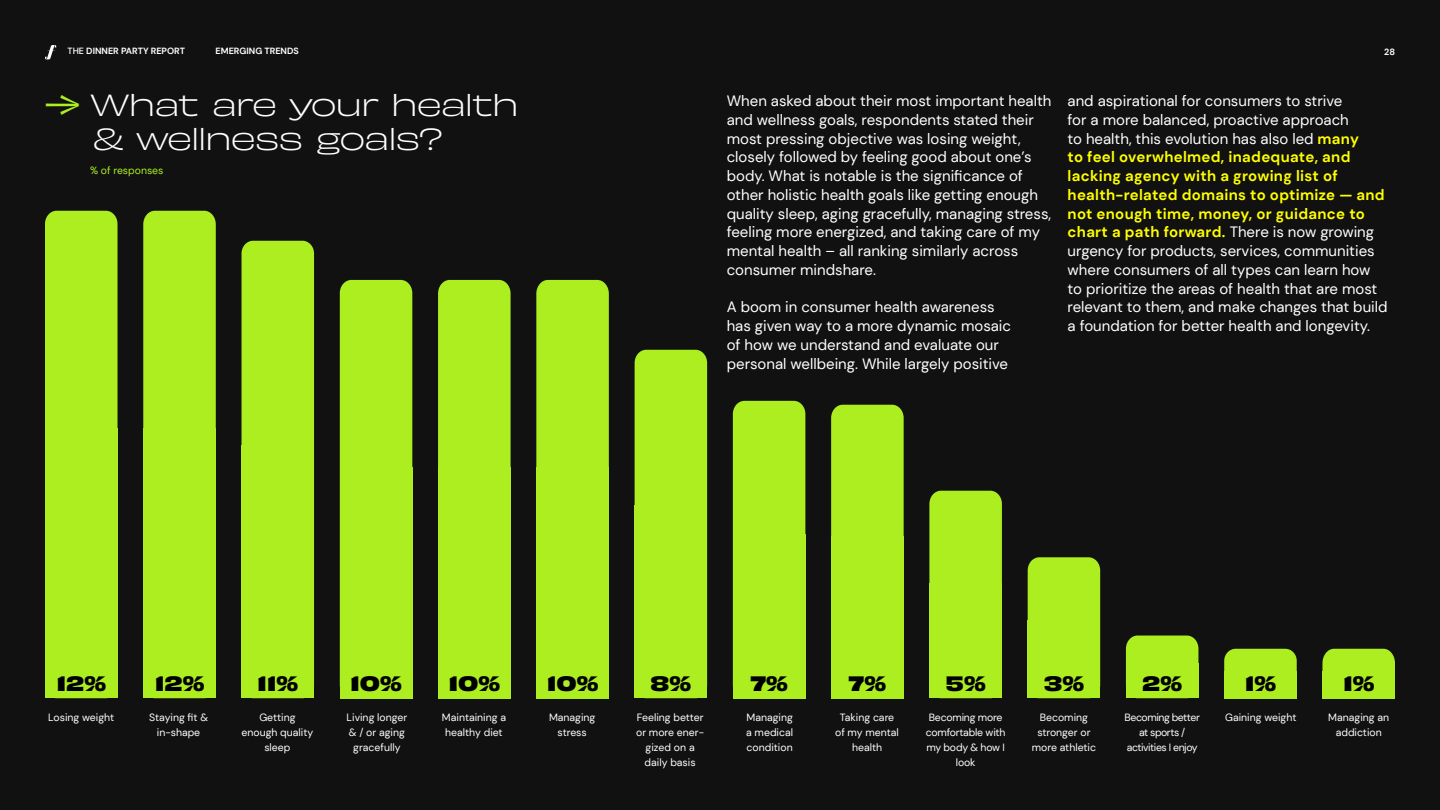
<style>
.page{position:relative;width:1440px;height:810px;background:#111}
.page>*{position:absolute;margin:0;border:0;box-sizing:border-box;transform-origin:0 0}
.callouts_1{font:28.5px/34.2px "Obviously Wide Lght";letter-spacing:-.045em;color:#fff}
.HL_2{font:700 expanded 19.5px "Obviously";color:#000}
.Body_2{font:15px/18.8px "DM Sans";color:#fff}
.Body_1{font:10.5px/15px "DM Sans";color:#fff;text-align:center}
.Body_1-2{font:10.5px/15px "DM Sans";letter-spacing:-.02em;color:#fff;text-align:center}
.Body_1-3{font:10.5px/15px "DM Sans";letter-spacing:-.04em;color:#fff;text-align:center}
.Body_2-2{font:10.5px "DM Sans";color:#acee20}
.Footers{font:700 9px "DM Sans";color:#fff}
.s1{font-weight:500}
.s2{font-family:"Obviously";font-stretch:expanded;color:#acee20}
.s3{font-weight:700;color:#ff0}
</style>
<div class="page">
<svg style="left:45px;top:45px;width:11px;height:14px"></svg>
<div style="left:45px;top:211px;width:73px;height:487px;background:#acee20"></div>
<div style="left:143px;top:211px;width:73px;height:487px;background:#acee20"></div>
<div style="left:242px;top:241px;width:72px;height:457px;background:#acee20;border-radius:12px"></div>
<div style="left:340px;top:280px;width:72px;height:418px;background:#acee20"></div>
<div style="left:438px;top:280px;width:73px;height:418px;background:#acee20"></div>
<div style="left:536px;top:280px;width:73px;height:418px;background:#acee20"></div>
<div style="left:635px;top:350px;width:72px;height:348px;background:#acee20"></div>
<div style="left:733px;top:401px;width:72px;height:297px;background:#acee20"></div>
<div style="left:831px;top:405px;width:73px;height:293px;background:#acee20"></div>
<div style="left:929px;top:491px;width:73px;height:207px;background:#acee20"></div>
<div style="left:1028px;top:557px;width:72px;height:141px;background:#acee20"></div>
<div style="left:1126px;top:636px;width:72px;height:62px;background:#acee20"></div>
<div style="left:1224px;top:671px;width:73px;height:27px;background:#acee20"></div>
<div style="left:1224px;top:649px;width:73px;height:49px;background:#acee20;border-radius:12px"></div>
<div style="left:1322px;top:649px;width:73px;height:49px;background:#acee20"></div>
<p class="Footers" style="left:68px;top:45px;width:119px"><span class="s1">THE</span> DINNER PARTY REPORT</p>
<p class="Footers" style="left:1384px;top:46px;width:12px">28</p>
<p class="Footers" style="left:216px;top:45px;width:85px">EMERGING TRENDS</p>
<p class="callouts_1" style="left:93px;top:86px;width:427px;text-indent:-48px"><span class="s2">→</span> What are your health &amp; wellness goals?</p>
<p class="Body_2-2" style="left:90px;top:164px;width:75px">% of responses</p>
<p class="Body_2" style="left:727px;top:91px;width:326px">When asked about their most important health and wellness goals, respondents stated their most pressing objective was losing weight, closely followed by feeling good about one’s body. What is notable is the significance of other holistic health goals like getting enough quality sleep, aging gracefully, managing stress, feeling more energized, and taking care of my mental health – all ranking similarly across consumer mindshare.</p>
<p class="Body_2" style="left:727px;top:298px;width:286px">A boom in consumer health awareness has given way to a more dynamic mosaic of how we understand and evaluate our personal wellbeing. While largely positive</p>
<p class="Body_2" style="left:1068px;top:91px;width:321px">and aspirational for consumers to strive<br>for a more balanced, proactive approach<br>to health, this evolution has also led <span class="s3">many<br>to feel overwhelmed, inadequate, and lacking agency with a growing list of health-related domains to optimize — and not enough time, money, or guidance to chart a path forward.</span> There is now growing urgency for products, services, communities where consumers of all types can learn how to prioritize the areas of health that are most relevant to them, and make changes that build a foundation for better health and longevity.</p>
<p class="HL_2" style="left:56px;top:667px;width:51px">12%</p>
<p class="HL_2" style="left:155px;top:667px;width:51px">12%</p>
<p class="HL_2" style="left:257px;top:667px;width:43px">11%</p>
<p class="HL_2" style="left:350px;top:667px;width:53px">10%</p>
<p class="HL_2" style="left:448px;top:667px;width:53px">10%</p>
<p class="HL_2" style="left:547px;top:667px;width:53px">10%</p>
<p class="HL_2" style="left:651px;top:667px;width:42px">8%</p>
<p class="HL_2" style="left:750px;top:667px;width:39px">7%</p>
<p class="HL_2" style="left:849px;top:667px;width:39px">7%</p>
<p class="HL_2" style="left:946px;top:667px;width:42px">5%</p>
<p class="HL_2" style="left:1044px;top:667px;width:42px">3%</p>
<p class="HL_2" style="left:1142px;top:667px;width:41px">2%</p>
<p class="HL_2" style="left:1245px;top:667px;width:33px">1%</p>
<p class="HL_2" style="left:1343px;top:667px;width:33px">1%</p>
<p class="Body_1" style="left:149px;top:710px;width:61px">Staying fit &amp; in-shape</p>
<p class="Body_1" style="left:442px;top:710px;width:66px">Maintaining a healthy diet</p>
<p class="Body_1" style="left:48px;top:710px;width:67px">Losing weight</p>
<p class="Body_1" style="left:549px;top:710px;width:48px">Managing</p>
<p class="Body_1" style="left:1225px;top:710px;width:73px">Gaining weight</p>
<p class="Body_1" style="left:558px;top:725px;width:31px">stress</p>
<p class="Body_1" style="left:242px;top:710px;width:73px">Getting enough quality sleep</p>
<p class="Body_1" style="left:347px;top:710px;width:62px">Living longer &amp; / or aging gracefully</p>
<p class="Body_1" style="left:636px;top:710px;width:69px">Feeling better or more ener&shy;gized on a daily basis</p>
<p class="Body_1" style="left:746px;top:710px;width:48px;text-align:justify">Managing a medical condition</p>
<p class="Body_1" style="left:1328px;top:710px;width:62px">Managing an addiction</p>
<p class="Body_1" style="left:835px;top:710px;width:65px">Taking care of my mental health</p>
<p class="Body_1-2" style="left:926px;top:710px;width:81px">Becoming more comfortable with my body &amp; how I look</p>
<p class="Body_1" style="left:1032px;top:710px;width:66px">Becoming stronger or more athletic</p>
<p class="Body_1-3" style="left:1125px;top:710px;width:77px">Becoming better at sports /</p>
<p class="Body_1-3" style="left:1127px;top:740px;width:72px">activities I enjoy</p>
</div>
